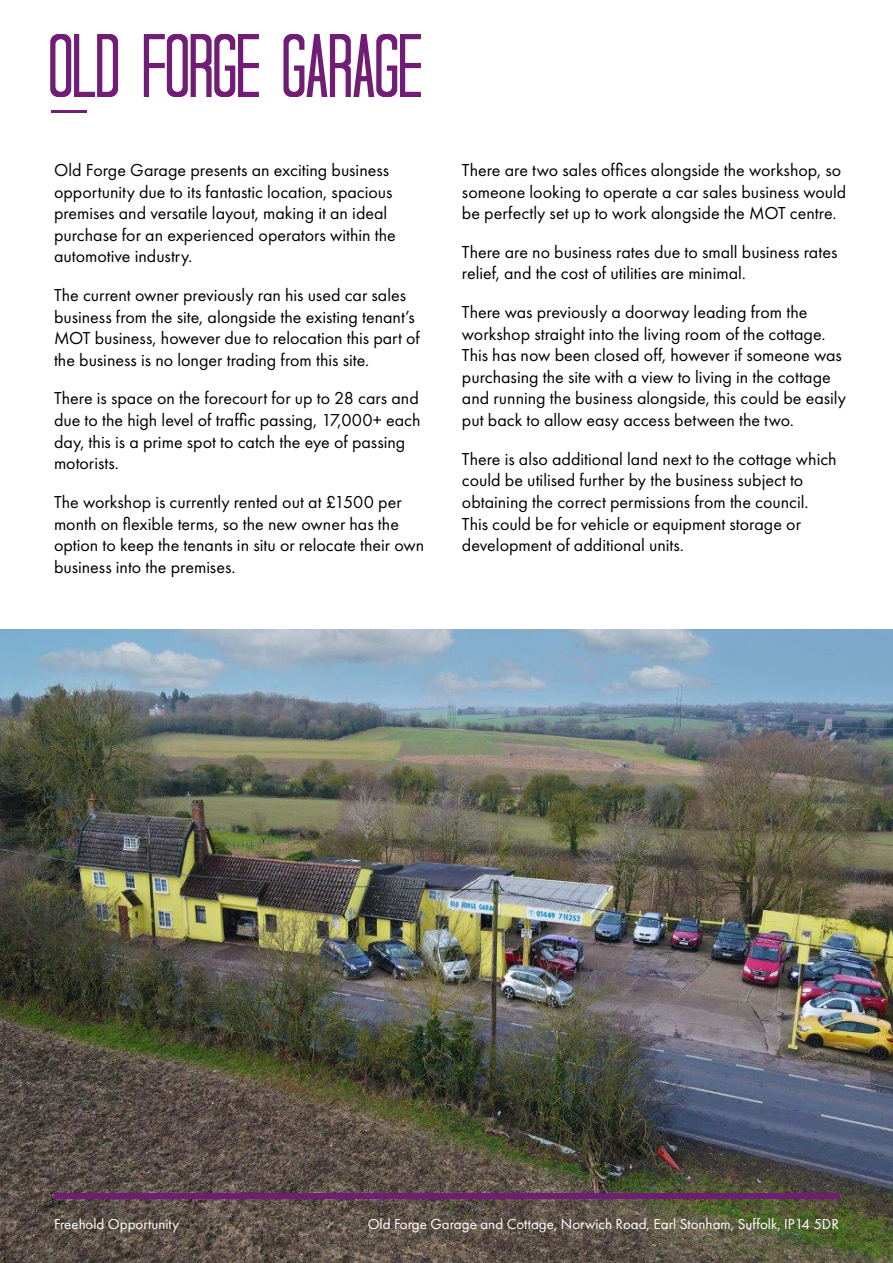
<style>
.page{position:relative;width:893px;height:1263px;background:#fff}
.page>*{position:absolute;margin:0;border:0;box-sizing:border-box;transform-origin:0 0}
.t1{font:condensed 90px "Tall Dark And Handsome";color:#711d75}
.t2{font:18px/21.6px "Futura PT";color:#000001}
.t3{font:15px "Futura PT";color:#fff}
</style>
<div class="page">
<img style="left:0;top:629px;width:893px;height:634px">
<div style="left:54px;top:1193px;width:785px;height:6px;background:#711d75"></div>
<hr style="left:51px;top:111px;width:36px;height:2px;background:#711d75">
<p class="t1" style="left:49px;top:13px;width:374px">OLD FORGE GARAGE</p>
<p class="t2" style="left:54px;top:159px;width:343px">Old Forge Garage presents an exciting business opportunity due to its fantastic location, spacious premises and versatile layout, making it an ideal purchase for an experienced operators within the automotive industry.</p>
<p class="t2" style="left:54px;top:284px;width:367px">The current owner previously ran his used car sales business from the site, alongside the existing tenant’s MOT business, however due to relocation this part of the business is no longer trading from this site.</p>
<p class="t2" style="left:54px;top:388px;width:368px">There is space on the forecourt for up to 28 cars and due to the high level of traffic passing, 17,000+ each day, this is a prime spot to catch the eye of passing motorists.</p>
<p class="t2" style="left:54px;top:491px;width:372px">The workshop is currently rented out at £1500 per month on flexible terms, so the new owner has the option to keep the tenants in situ or relocate their own business into the premises.</p>
<p class="t2" style="left:462px;top:159px;width:386px">There are two sales offices alongside the workshop, so someone looking to operate a car sales business would be perfectly set up to work alongside the MOT centre.</p>
<p class="t2" style="left:462px;top:241px;width:377px">There are no business rates due to small business rates relief, and the cost of utilities are minimal.</p>
<p class="t2" style="left:462px;top:301px;width:386px">There was previously a doorway leading from the workshop straight into the living room of the cottage.<br>This has now been closed off, however if someone was purchasing the site with a view to living in the cottage and running the business alongside, this could be easily put back to allow easy access between the two.</p>
<p class="t2" style="left:462px;top:448px;width:376px">There is also additional land next to the cottage which could be utilised further by the business subject to obtaining the correct permissions from the council.<br>This could be for vehicle or equipment storage or development of additional units.</p>
<p class="t3" style="left:54px;top:1215px;width:127px">Freehold Opportunity</p>
<p class="t3" style="left:368px;top:1215px;width:473px">Old Forge Garage and Cottage, Norwich Road, Earl Stonham, Suffolk, IP14 5DR</p>
</div>
